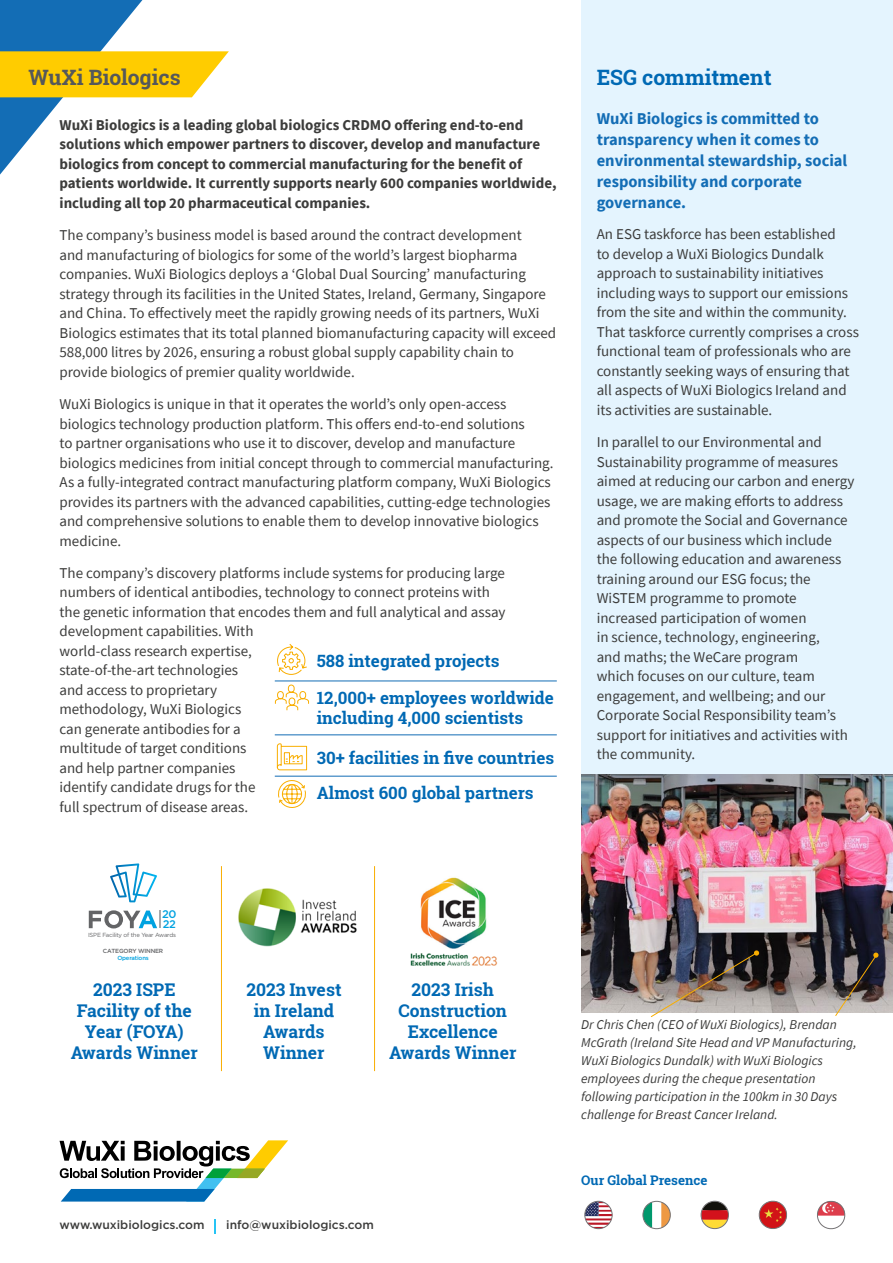
<style>
.page{position:relative;width:893px;height:1263px;background:#fff}
.page>*{position:absolute;margin:0;border:0;box-sizing:border-box;transform-origin:0 0}
.t1{font:700 21.15px "Roboto Slab";color:#55585a}
.t2{font:700 21.15px "Roboto Slab";color:#0069b4}
.t3{font:700 17.55px/21px "Roboto Slab";color:#0069b4;text-align:center}
.t4{font:700 16.95px/20.4px "Roboto Slab";color:#0069b4}
.intro_text_NEW{font:700 16.5px/21px "Source Sans Pro";color:#136db5}
.intro_text_NEW-2{font:15px/19.5px "Source Sans Pro";color:#3c3c3b}
.intro_text_NEW-3{font:700 15px/19.5px "Source Sans Pro";color:#3c3c3b}
.intro_text_NEW-4{font:italic 13.5px/18px "Source Sans Pro";color:#3c3c3b}
.t5{font:700 13.2px "Roboto Slab";color:#0069b4}
.WUXI_8_5_body_text{font:500 12px "Gotham";color:#3c3c3b}
.t6{font:500 10.95px/9.8px "Gotham";color:#00a2e0}
.t7{font:6px "Gotham";letter-spacing:-.035em;color:#636466}
.t8{font:500 6px/7.1px "Gotham";letter-spacing:-.035em;color:#636466;text-align:center}
.s1{color:#00a2e0}
</style>
<div class="page">
<div style="left:581px;top:0;width:312px;height:855px;background:#e4f4fe"></div>
<img style="left:581px;top:775px;width:312px;height:237px">
<svg style="left:214px;top:1219px;width:1px;height:14px"></svg>
<svg style="left:60px;top:1140px;width:228px;height:61px"></svg>
<svg style="left:585px;top:1201px;width:27px;height:28px"></svg>
<div style="left:585px;top:1201px;width:27px;height:28px;border:1px solid #747274;border-radius:50%"></div>
<svg style="left:643px;top:1201px;width:27px;height:28px"></svg>
<div style="left:643px;top:1201px;width:28px;height:28px;border:1px solid #747274;border-radius:50%"></div>
<svg style="left:701px;top:1201px;width:27px;height:29px"></svg>
<div style="left:701px;top:1201px;width:28px;height:28px;border:1px solid #747274;border-radius:50%"></div>
<svg style="left:758px;top:1200px;width:29px;height:29px"></svg>
<svg style="left:817px;top:1200px;width:29px;height:30px"></svg>
<svg style="left:0;top:0;width:229px;height:175px"></svg>
<hr style="left:275px;top:681px;width:282px;height:1px;background:#136db5">
<hr style="left:275px;top:734px;width:282px;height:1px;background:#136db5">
<hr style="left:275px;top:776px;width:282px;height:1px;background:#136db5">
<svg style="left:277px;top:644px;width:30px;height:31px"></svg>
<svg style="left:277px;top:743px;width:30px;height:27px"></svg>
<svg style="left:275px;top:684px;width:34px;height:27px"></svg>
<svg style="left:278px;top:780px;width:28px;height:28px"></svg>
<img style="left:650px;top:950px;width:109px;height:68px">
<svg style="left:834px;top:952px;width:44px;height:64px;background:#696261"></svg>
<svg style="left:110px;top:863px;width:47px;height:39px"></svg>
<svg style="left:89px;top:910px;width:72px;height:18px"></svg>
<img style="left:238px;top:888px;width:119px;height:59px">
<img style="left:410px;top:877px;width:88px;height:89px">
<hr style="left:374px;top:866px;width:1px;height:205px;background:#f9ae00">
<hr style="left:221px;top:866px;width:1px;height:205px;background:#f9ae00">
<p class="t1" style="left:28px;top:62px;width:154px">WuXi Biologics</p>
<p class="t2" style="left:597px;top:62px;width:176px">ESG commitment</p>
<p class="intro_text_NEW-3" style="left:60px;top:115px;width:499px">WuXi Biologics is a leading global biologics CRDMO offering end-to-end solutions which empower partners to discover, develop and manufacture biologics from concept to commercial manufacturing for the benefit of patients worldwide. It currently supports nearly 600 companies worldwide, including all top 20 pharmaceutical companies.</p>
<p class="intro_text_NEW-2" style="left:60px;top:225px;width:498px">The company’s business model is based around the contract development<br>and manufacturing of biologics for some of the world’s largest biopharma companies. WuXi Biologics deploys a ‘Global Dual Sourcing’ manufacturing strategy through its facilities in the United States, Ireland, Germany, Singapore and China. To effectively meet the rapidly growing needs of its partners, WuXi Biologics estimates that its total planned biomanufacturing capacity will exceed 588,000 litres by 2026, ensuring a robust global supply capability chain to provide biologics of premier quality worldwide.</p>
<p class="intro_text_NEW-2" style="left:60px;top:394px;width:496px">WuXi Biologics is unique in that it operates the world’s only open-access biologics technology production platform. This offers end-to-end solutions<br>to partner organisations who use it to discover, develop and manufacture biologics medicines from initial concept through to commercial manufacturing.<br>As a fully-integrated contract manufacturing platform company, WuXi Biologics provides its partners with the advanced capabilities, cutting-edge technologies and comprehensive solutions to enable them to develop innovative biologics medicine.</p>
<p class="intro_text_NEW-2" style="left:60px;top:563px;width:448px">The company’s discovery platforms include systems for producing large numbers of identical antibodies, technology to connect proteins with the genetic information that encodes them and full analytical and assay development capabilities. With<br>world-class research expertise,<br>state-of-the-art technologies<br>and access to proprietary<br>methodology, WuXi Biologics<br>can generate antibodies for a<br>multitude of target conditions<br>and help partner companies<br>identify candidate drugs for the<br>full spectrum of disease areas.</p>
<p class="t4" style="left:317px;top:650px;width:184px">588 integrated projects</p>
<p class="t4" style="left:317px;top:687px;width:239px">12,000+ employees worldwide including 4,000 scientists</p>
<p class="t4" style="left:317px;top:747px;width:239px">30+ facilities in five countries</p>
<p class="t4" style="left:317px;top:783px;width:218px">Almost 600 global partners</p>
<p class="intro_text_NEW" style="left:597px;top:107px;width:252px">WuXi Biologics is committed to transparency when it comes to environmental stewardship, social responsibility and corporate governance.</p>
<p class="intro_text_NEW-2" style="left:597px;top:225px;width:264px">An ESG taskforce has been established<br>to develop a WuXi Biologics Dundalk approach to sustainability initiatives including ways to support our emissions from the site and within the community.<br>That taskforce currently comprises a cross functional team of professionals who are constantly seeking ways of ensuring that all aspects of WuXi Biologics Ireland and its activities are sustainable.</p>
<p class="intro_text_NEW-2" style="left:597px;top:432px;width:259px">In parallel to our Environmental and Sustainability programme of measures aimed at reducing our carbon and energy usage, we are making efforts to address and promote the Social and Governance aspects of our business which include the following education and awareness training around our ESG focus; the WiSTEM programme to promote increased participation of women<br>in science, technology, engineering,<br>and maths; the WeCare program<br>which focuses on our culture, team engagement, and wellbeing; and our Corporate Social Responsibility team’s support for initiatives and activities with the community.</p>
<p class="t6" style="left:162px;top:909px;width:16px">20<br>22</p>
<p class="t7" style="left:88px;top:931px;width:89px">ISPE Facility of the Year Awards</p>
<p class="t8" style="left:103px;top:947px;width:62px">CATEGORY WINNER<br><span class="s1">Operations</span></p>
<p class="t3" style="left:71px;top:979px;width:129px">2023 ISPE<br>Facility of the<br>Year (FOYA)<br>Awards Winner</p>
<p class="t3" style="left:246px;top:979px;width:97px">2023 Invest in Ireland<br>Awards<br>Winner</p>
<p class="t3" style="left:389px;top:979px;width:129px">2023 Irish<br>Construction<br>Excellence<br>Awards Winner</p>
<p class="WUXI_8_5_body_text" style="left:60px;top:1217px;width:147px">www.wuxibiologics.com</p>
<p class="WUXI_8_5_body_text" style="left:226px;top:1217px;width:149px">info@wuxibiologics.com</p>
<p class="intro_text_NEW-4" style="left:581px;top:1016px;width:277px">Dr Chris Chen (CEO of WuXi Biologics), Brendan McGrath (Ireland Site Head and VP Manufacturing, WuXi Biologics Dundalk) with WuXi Biologics employees during the cheque presentation following participation in the 100km in 30 Days challenge for Breast Cancer Ireland.</p>
<p class="t5" style="left:581px;top:1171px;width:128px">Our Global Presence</p>
</div>
